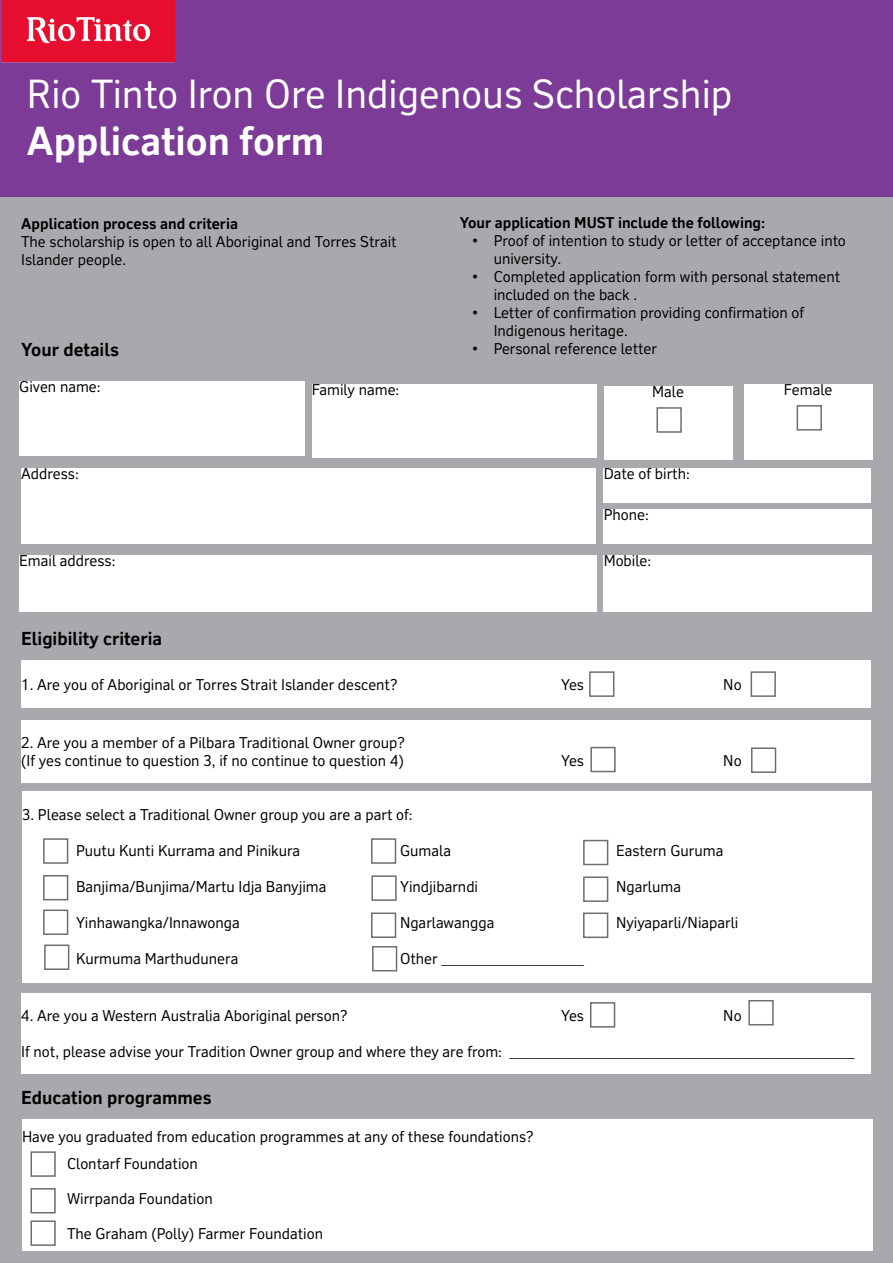
<style>
.page{position:relative;width:893px;height:1263px;background:#fff}
.page>*{position:absolute;margin:0;border:0;box-sizing:border-box;transform-origin:0 0}
.t1{font:39px "RT Vickerman";color:#fff}
.t2{font:700 39px "RT Vickerman";color:#fff}
.t3{font:700 18px "RT Vickerman";color:#000}
.t4{font:15px/18px "RT Vickerman";color:#000}
.t5{font:700 15px "RT Vickerman";color:#000}
</style>
<div class="page">
<div style="left:0;top:0;width:893px;height:205px;background:#7c3b96"></div>
<div style="left:0;top:198px;width:893px;height:1065px;background:#a7a9ac"></div>
<div style="left:19px;top:381px;width:286px;height:74px;background:#fff"></div>
<div style="left:312px;top:384px;width:285px;height:73px;background:#fff"></div>
<div style="left:22px;top:791px;width:850px;height:191px;background:#fff"></div>
<div style="left:604px;top:468px;width:267px;height:35px;background:#fff"></div>
<div style="left:19px;top:555px;width:578px;height:56px;background:#fff"></div>
<div style="left:21px;top:660px;width:850px;height:48px;background:#fff"></div>
<div style="left:21px;top:468px;width:575px;height:76px;background:#fff"></div>
<div style="left:604px;top:386px;width:128px;height:74px;background:#fff"></div>
<div style="left:656px;top:407px;width:26px;height:26px;background:#fff;border:2px solid #6d6e71"></div>
<div style="left:744px;top:384px;width:129px;height:76px;background:#fff"></div>
<div style="left:797px;top:405px;width:25px;height:26px;background:#fff;border:2px solid #6d6e71"></div>
<div style="left:751px;top:671px;width:25px;height:26px;background:#fff;border:2px solid #6d6e71"></div>
<div style="left:589px;top:671px;width:25px;height:26px;background:#fff;border:2px solid #6d6e71"></div>
<div style="left:21px;top:720px;width:850px;height:62px;background:#fff"></div>
<div style="left:604px;top:509px;width:268px;height:35px;background:#fff"></div>
<div style="left:604px;top:555px;width:268px;height:56px;background:#fff"></div>
<div style="left:583px;top:876px;width:25px;height:26px;background:#fff;border:2px solid #6d6e71"></div>
<div style="left:371px;top:912px;width:25px;height:26px;background:#fff;border:2px solid #6d6e71"></div>
<div style="left:583px;top:840px;width:25px;height:25px;background:#fff;border:2px solid #6d6e71"></div>
<div style="left:371px;top:838px;width:25px;height:26px;background:#fff;border:2px solid #6d6e71"></div>
<div style="left:44px;top:944px;width:25px;height:26px;background:#fff;border:2px solid #6d6e71"></div>
<div style="left:43px;top:909px;width:25px;height:26px;background:#fff;border:2px solid #6d6e71"></div>
<div style="left:371px;top:875px;width:26px;height:26px;background:#fff;border:2px solid #6d6e71"></div>
<div style="left:43px;top:838px;width:25px;height:26px;background:#fff;border:2px solid #6d6e71"></div>
<div style="left:43px;top:875px;width:25px;height:25px;background:#fff;border:2px solid #6d6e71"></div>
<div style="left:583px;top:912px;width:25px;height:26px;background:#fff;border:2px solid #6d6e71"></div>
<div style="left:21px;top:993px;width:850px;height:81px;background:#fff"></div>
<div style="left:748px;top:1000px;width:26px;height:25px;background:#fff;border:2px solid #6d6e71"></div>
<div style="left:590px;top:1002px;width:25px;height:25px;background:#fff;border:2px solid #6d6e71"></div>
<div style="left:751px;top:747px;width:25px;height:26px;background:#fff;border:2px solid #6d6e71"></div>
<div style="left:590px;top:747px;width:26px;height:25px;background:#fff;border:2px solid #6d6e71"></div>
<div style="left:372px;top:946px;width:25px;height:25px;background:#fff;border:2px solid #6d6e71"></div>
<img style="left:0;top:0;width:174px;height:63px">
<div style="left:22px;top:1119px;width:850px;height:132px;background:#fff"></div>
<div style="left:30px;top:1220px;width:26px;height:26px;background:#fff;border:2px solid #6d6e71"></div>
<div style="left:30px;top:1151px;width:26px;height:26px;background:#fff;border:2px solid #6d6e71"></div>
<div style="left:30px;top:1188px;width:26px;height:25px;background:#fff;border:2px solid #6d6e71"></div>
<h1 class="t1" style="left:27px;top:71px;width:707px">Rio Tinto Iron Ore Indigenous Scholarship</h1>
<h1 class="t2" style="left:27px;top:117px;width:299px">Application form</h1>
<p class="t5" style="left:21px;top:214px;width:218px">Application process and criteria</p>
<p class="t4" style="left:21px;top:232px;width:377px">The scholarship is open to all Aboriginal and Torres Strait<br>Islander people.</p>
<p class="t5" style="left:460px;top:213px;width:307px">Your application MUST include the following:</p>
<p class="t4" style="left:494px;top:231px;width:354px;text-indent:-21px">• Proof of intention to study or letter of acceptance into university.</p>
<p class="t4" style="left:494px;top:267px;width:348px;text-indent:-21px">• Completed application form with personal statement included on the back .</p>
<p class="t4" style="left:494px;top:303px;width:312px;text-indent:-21px">• Letter of confirmation providing confirmation of<br>Indigenous heritage.</p>
<p class="t3" style="left:21px;top:338px;width:99px">Your details</p>
<p class="t4" style="left:472px;top:339px;width:186px">• Personal reference letter</p>
<p class="t4" style="left:19px;top:377px;width:83px">Given name:</p>
<p class="t4" style="left:312px;top:380px;width:89px">Family name:</p>
<p class="t4" style="left:652px;top:382px;width:33px">Male</p>
<p class="t4" style="left:784px;top:380px;width:50px">Female</p>
<p class="t4" style="left:21px;top:465px;width:59px">Address:</p>
<p class="t4" style="left:19px;top:551px;width:98px">Email address:</p>
<p class="t3" style="left:21px;top:627px;width:142px">Eligibility criteria</p>
<p class="t4" style="left:604px;top:465px;width:88px">Date of birth:</p>
<p class="t4" style="left:604px;top:505px;width:47px">Phone:</p>
<p class="t4" style="left:604px;top:551px;width:49px">Mobile:</p>
<p class="t4" style="left:21px;top:675px;width:378px">1. Are you of Aboriginal or Torres Strait Islander descent?</p>
<p class="t4" style="left:561px;top:675px;width:24px">Yes</p>
<p class="t4" style="left:723px;top:675px;width:20px">No</p>
<p class="t4" style="left:21px;top:733px;width:385px">2. Are you a member of a Pilbara Traditional Owner group? (If yes continue to question 3, if no continue to question 4)</p>
<p class="t4" style="left:561px;top:751px;width:24px">Yes</p>
<p class="t4" style="left:723px;top:751px;width:20px">No</p>
<p class="t4" style="left:22px;top:806px;width:392px">3. Please select a Traditional Owner group you are a part of:</p>
<p class="t4" style="left:76px;top:842px;width:226px">Puutu Kunti Kurrama and Pinikura</p>
<p class="t4" style="left:400px;top:842px;width:53px">Gumala</p>
<p class="t4" style="left:616px;top:842px;width:109px">Eastern Guruma</p>
<p class="t4" style="left:76px;top:878px;width:252px">Banjima/Bunjima/Martu Idja Banyjima</p>
<p class="t4" style="left:400px;top:878px;width:80px">Yindjibarndi</p>
<p class="t4" style="left:616px;top:878px;width:66px">Ngarluma</p>
<p class="t4" style="left:76px;top:914px;width:165px">Yinhawangka/Innawonga</p>
<p class="t4" style="left:400px;top:914px;width:96px">Ngarlawangga</p>
<p class="t4" style="left:616px;top:914px;width:124px">Nyiyaparli/Niaparli</p>
<p class="t4" style="left:76px;top:950px;width:164px">Kurmuma Marthudunera</p>
<p class="t4" style="left:400px;top:950px;width:185px">Other ___________________</p>
<p class="t4" style="left:21px;top:1006px;width:328px">4. Are you a Western Australia Aboriginal person?</p>
<p class="t4" style="left:561px;top:1006px;width:24px">Yes</p>
<p class="t4" style="left:723px;top:1006px;width:20px">No</p>
<p class="t4" style="left:21px;top:1042px;width:835px">If not, please advise your Tradition Owner group and where they are from: ______________________________________________</p>
<p class="t3" style="left:21px;top:1086px;width:192px">Education programmes</p>
<p class="t4" style="left:67px;top:1123px;width:468px;line-height:26.5px;text-indent:-45px">Have you graduated from education programmes at any of these foundations?<br>Clontarf Foundation</p>
<p class="t4" style="left:67px;top:1189px;width:147px">Wirrpanda Foundation</p>
<p class="t4" style="left:67px;top:1224px;width:258px">The Graham (Polly) Farmer Foundation</p>
</div>
